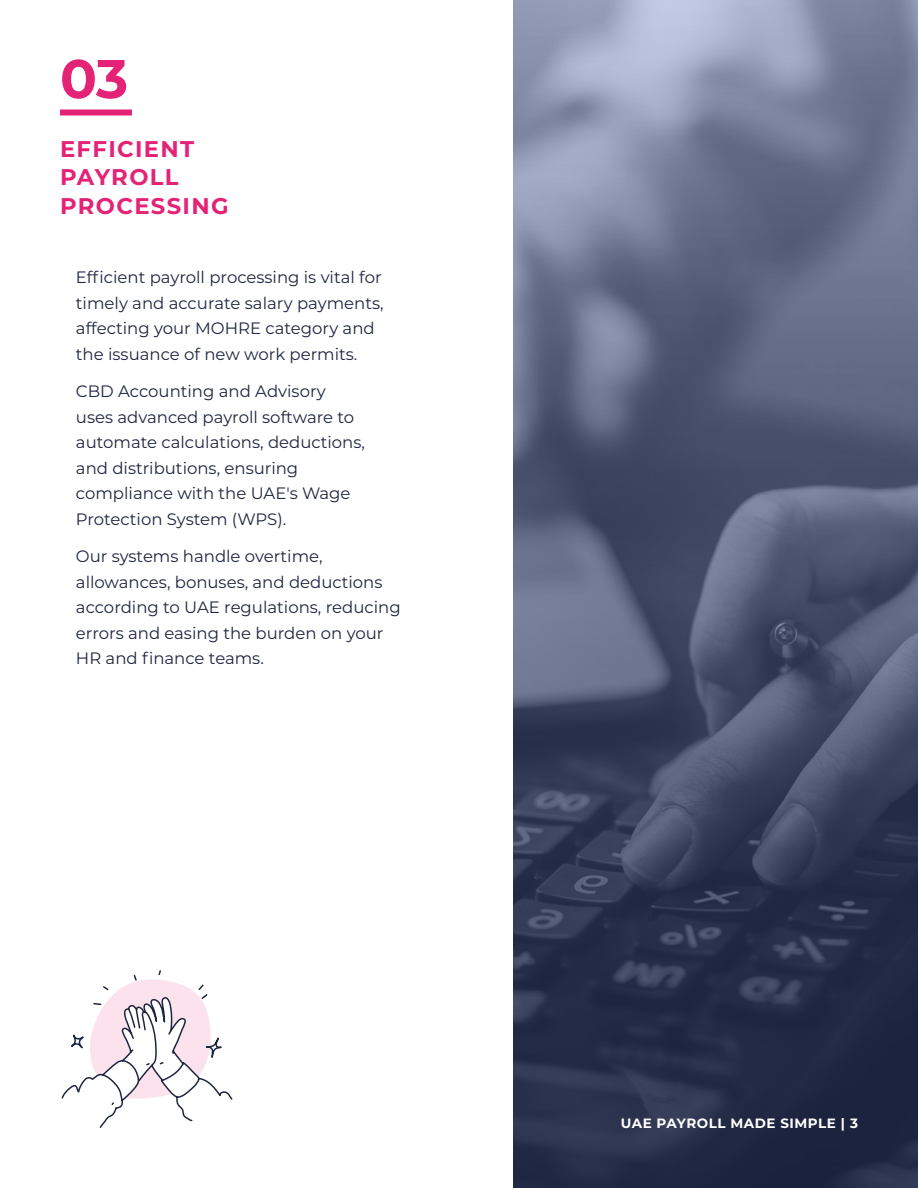
<style>
.page{position:relative;width:918px;height:1188px;background:#fff}
.page>*{position:absolute;margin:0;border:0;box-sizing:border-box;transform-origin:0 0}
.t1{font:700 54.45px "Montserrat";color:#e42376}
.t2{font:700 22.65px/28.7px "Montserrat";letter-spacing:.06em;color:#e42376}
.t3{font:16.5px/25.5px "Montserrat";color:#1e2540}
.t4{font:700 13.5px "Montserrat";letter-spacing:.04em;color:#fff}
</style>
<div class="page">
<svg style="left:513px;top:0;width:405px;height:1188px;background:#505772"></svg>
<div style="left:60px;top:110px;width:72px;height:6px;background:#e42376"></div>
<svg style="left:61px;top:970px;width:172px;height:158px"></svg>
<h1 class="t1" style="left:60px;top:40px;width:70px">03</h1>
<h2 class="t2" style="left:60px;top:133px;width:170px">EFFICIENT<br>PAYROLL<br>PROCESSING</h2>
<p class="t3" style="left:76px;top:264px;width:309px">Efficient payroll processing is vital for timely and accurate salary payments, affecting your MOHRE category and the issuance of new work permits.</p>
<p class="t3" style="left:76px;top:378px;width:291px">CBD Accounting and Advisory uses advanced payroll software to automate calculations, deductions, and distributions, ensuring compliance with the UAE's Wage<br>Protection System (WPS).</p>
<p class="t3" style="left:76px;top:543px;width:326px">Our systems handle overtime, allowances, bonuses, and deductions according to UAE regulations, reducing errors and easing the burden on your<br>HR and finance teams.</p>
<p class="t4" style="left:621px;top:1113px;width:239px">UAE PAYROLL MADE SIMPLE | 3</p>
</div>
